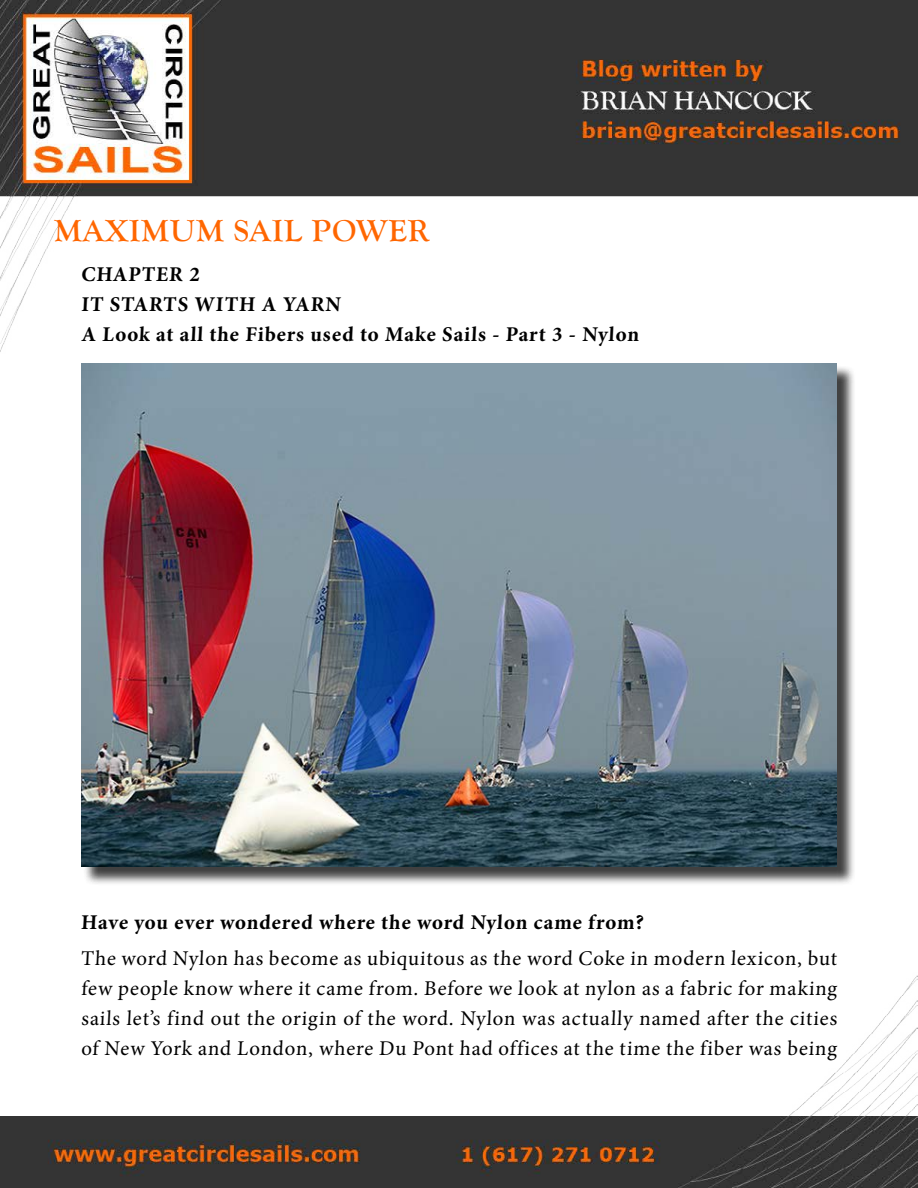
<style>
.page{position:relative;width:918px;height:1188px;background:#fff}
.page>*{position:absolute;margin:0;border:0;box-sizing:border-box;transform-origin:0 0}
.t1{font:700 31.5px "Goudy Old Style T";letter-spacing:.03em;color:#f60}
.t2{font:21px/30px "Minion Pro";letter-spacing:.045em;color:#000;text-align:justify}
.t3{font:700 21px/30px "Minion Pro";letter-spacing:.045em;color:#000}
</style>
<div class="page">
<img style="left:0;top:0;width:918px;height:1188px">
<div style="left:83px;top:365px;width:773px;height:521px;background:#000;opacity:.75"></div>
<img style="left:81px;top:363px;width:756px;height:504px">
<h1 class="t1" style="left:54px;top:213px;width:377px">MAXIMUM SAIL POWER</h1>
<p class="t3" style="left:81px;top:259px;width:561px">CHAPTER 2<br>IT STARTS WITH A YARN<br>A Look at all the Fibers used to Make Sails - Part 3 - Nylon</p>
<p class="t3" style="left:81px;top:907px;width:566px">Have you ever wondered where the word Nylon came from?</p>
<p class="t2" style="left:81px;top:943px;width:759px">The word Nylon has become as ubiquitous as the word Coke in modern lexicon, but few people know where it came from. Before we look at nylon as a fabric for making sails let’s find out the origin of the word. Nylon was actually named after the cities of New York and London, where Du Pont had offices at the time the fiber was being</p>
</div>
